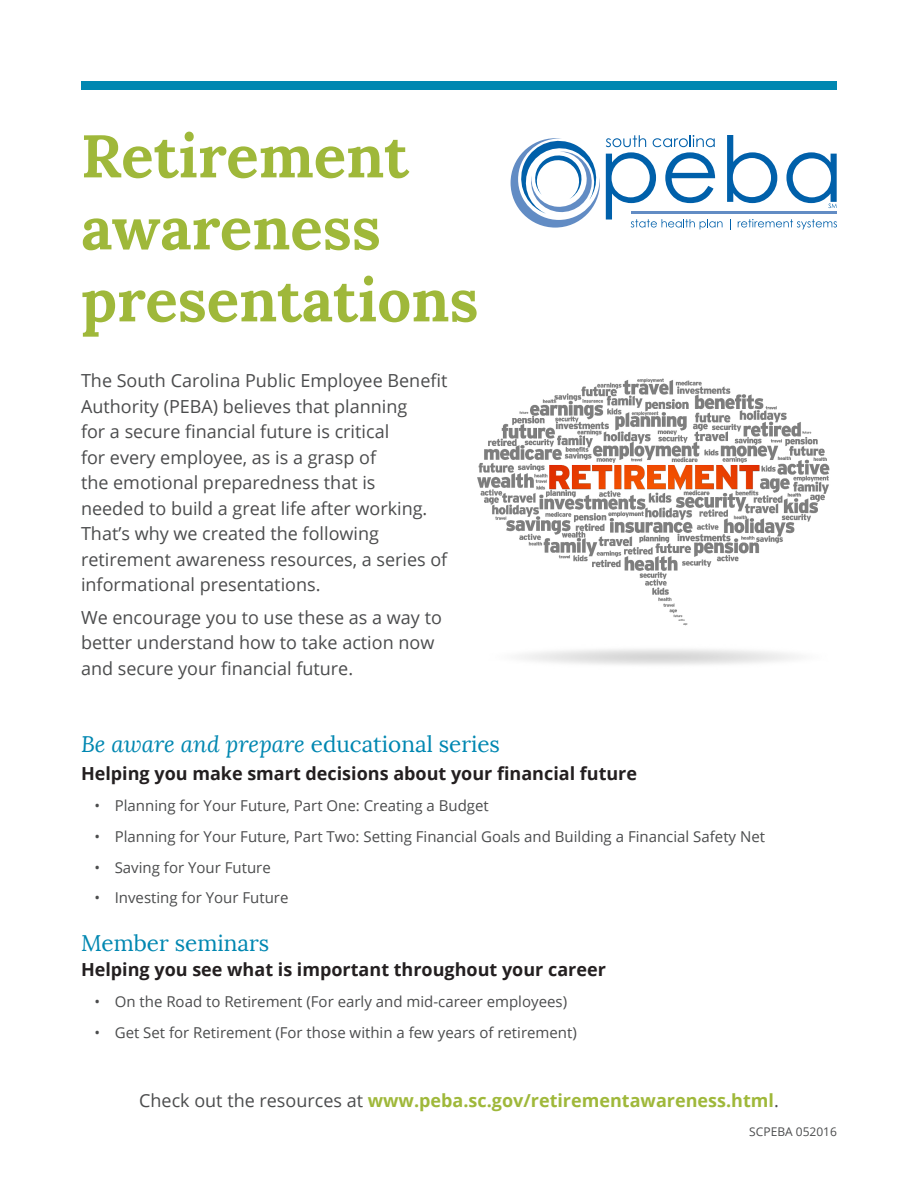
<style>
.page{position:relative;width:918px;height:1188px;background:#fff}
.page>*{position:absolute;margin:0;border:0;box-sizing:border-box;transform-origin:0 0}
.Headline_1{font:700 60px/72px "Lora";color:#9fb83a}
.Headline_2{font:italic 22.5px "Lora";color:#0087b1}
.Headline_2-2{font:22.5px "Lora";color:#0087b1}
.Intro_Text{font:18px/25.5px "Open Sans";color:#4b4c4d}
.Body_Text_Heading{font:700 18px "Open Sans";color:#231f20}
.Intro_Text-2{font:700 18px "Open Sans";color:#9fb83a}
.t1{font:15px "Open Sans";color:#4b4c4d}
.Body_Text{font:12px "Open Sans";color:#4b4c4d}
.s1{font-style:normal}
.s2{font-weight:400;color:#4b4c4d}
</style>
<div class="page">
<img style="left:477px;top:378px;width:353px;height:287px">
<div style="left:81px;top:81px;width:756px;height:9px;background:#0087b1"></div>
<svg style="left:511px;top:135px;width:326px;height:95px"></svg>
<p class="Headline_1" style="left:81px;top:120px;width:399px">Retirement awareness presentations</p>
<p class="Intro_Text" style="left:81px;top:368px;width:368px">The South Carolina Public Employee Benefit Authority (PEBA) believes that planning<br>for a secure financial future is critical<br>for every employee, as is a grasp of<br>the emotional preparedness that is<br>needed to build a great life after working.<br>That’s why we created the following retirement awareness resources, a series of informational presentations.</p>
<p class="Intro_Text" style="left:81px;top:604px;width:362px">We encourage you to use these as a way to better understand how to take action now and secure your financial future.</p>
<p class="Headline_2" style="left:81px;top:730px;width:421px">Be aware and prepare <span class="s1">educational series</span></p>
<p class="Body_Text_Heading" style="left:81px;top:761px;width:558px">Helping you make smart decisions about your financial future</p>
<p class="t1" style="left:94px;top:795px;width:396px">• Planning for Your Future, Part One: Creating a Budget</p>
<p class="t1" style="left:94px;top:826px;width:672px">• Planning for Your Future, Part Two: Setting Financial Goals and Building a Financial Safety Net</p>
<p class="t1" style="left:94px;top:857px;width:178px">• Saving for Your Future</p>
<p class="t1" style="left:94px;top:888px;width:195px">• Investing for Your Future</p>
<p class="Headline_2-2" style="left:81px;top:929px;width:190px">Member seminars</p>
<p class="Body_Text_Heading" style="left:81px;top:957px;width:526px">Helping you see what is important throughout your career</p>
<p class="t1" style="left:94px;top:991px;width:474px">• On the Road to Retirement (For early and mid-career employees)</p>
<p class="t1" style="left:94px;top:1022px;width:484px">• Get Set for Retirement (For those within a few years of retirement)</p>
<p class="Intro_Text-2" style="left:139px;top:1088px;width:641px"><span class="s2">Check out the resources at</span> www.peba.sc.gov/retirementawareness.html<span class="s2">.</span></p>
<p class="Body_Text" style="left:749px;top:1123px;width:89px">SCPEBA 052016</p>
</div>
